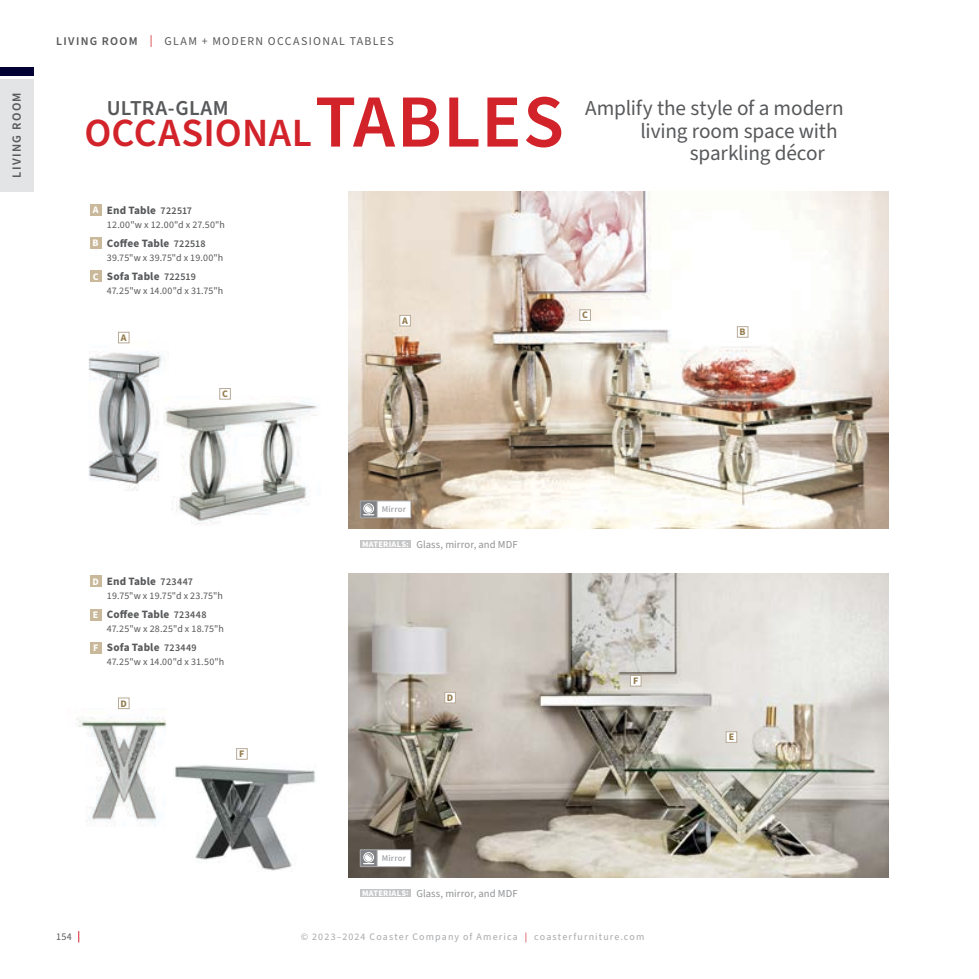
<style>
.page{position:relative;width:979px;height:979px;background:#fff}
.page>*{position:absolute;margin:0;border:0;box-sizing:border-box;transform-origin:0 0}
.t1{font:600 40px "Source Sans Pro";letter-spacing:.005em;color:#d2232a}
.t2{font:21.25px "Source Sans Pro";letter-spacing:-.005em;color:#58595b}
.t3{font:600 21.25px "Source Sans Pro";letter-spacing:.01em;color:#58595b}
.t4{font:600 12.5px "Source Sans Pro";letter-spacing:.105em;color:#58595b}
.t5{font:11.88px "Source Sans Pro";letter-spacing:.11em;color:#58595b}
.t6{font:700 11.25px "Source Sans Pro";letter-spacing:.01em;color:#58595b}
.t7{font:10.62px "Source Sans Pro";letter-spacing:.01em;color:#909295}
.t8{font:10px "Source Sans Pro";letter-spacing:.02em;color:#58595b}
.t9{font:10px "Source Sans Pro";letter-spacing:.11em;color:#a7a9ac}
.t10{font:700 10px "Source Sans Pro";color:#947d4e}
.t11{font:600 8.75px "Source Sans Pro";letter-spacing:.02em;color:#a7a9ac}
.s1{font-weight:600}
.s2{color:#d2232a}
.s3{font-size:75px}
.s4{font-size:10px;color:#fff}
.s5{font-weight:600;font-size:10px}
.s6{font-weight:700;font-size:8.5px;color:#fff}
</style>
<div class="page">
<div style="left:0;top:68px;width:34px;height:8px;background:#030034"></div>
<div style="left:0;top:79px;width:34px;height:112px;background:#e3e4e5"></div>
<img style="left:349px;top:191px;width:540px;height:338px">
<img style="left:349px;top:574px;width:540px;height:304px">
<img style="left:88px;top:342px;width:74px;height:149px">
<img style="left:76px;top:709px;width:90px;height:117px">
<img style="left:163px;top:399px;width:154px;height:125px">
<img style="left:175px;top:765px;width:141px;height:106px">
<div style="left:400px;top:315px;width:10px;height:11px;background:#fff"></div>
<div style="left:399px;top:315px;width:12px;height:11px;border:1px solid #b8aa98"></div>
<div style="left:737px;top:327px;width:11px;height:10px;background:#fff"></div>
<div style="left:737px;top:326px;width:11px;height:12px;border:1px solid #b8aa98"></div>
<div style="left:580px;top:310px;width:10px;height:10px;background:#fff"></div>
<div style="left:579px;top:309px;width:12px;height:12px;border:1px solid #b8aa98"></div>
<div style="left:219px;top:388px;width:12px;height:11px;border:1px solid #b8aa98"></div>
<div style="left:236px;top:748px;width:12px;height:11px;border:1px solid #b8aa98"></div>
<div style="left:90px;top:204px;width:11px;height:12px;background:#c9b899"></div>
<div style="left:90px;top:238px;width:11px;height:11px;background:#c9b899"></div>
<div style="left:90px;top:271px;width:11px;height:11px;background:#c9b899"></div>
<div style="left:90px;top:576px;width:11px;height:11px;background:#c9b899"></div>
<div style="left:90px;top:609px;width:11px;height:11px;background:#c9b899"></div>
<div style="left:90px;top:642px;width:11px;height:11px;background:#c9b899"></div>
<div style="left:360px;top:540px;width:51px;height:8px;background:#c5c6c8"></div>
<div style="left:360px;top:889px;width:51px;height:8px;background:#c5c6c8"></div>
<div style="left:377px;top:501px;width:34px;height:17px;background:#fff"></div>
<hr style="left:377px;top:501px;width:34px;height:1px;background:#a7a9ac">
<svg style="left:411px;top:501px;width:1px;height:17px"></svg>
<hr style="left:377px;top:517px;width:34px;height:1px;background:#a7a9ac">
<svg style="left:360px;top:501px;width:18px;height:17px"></svg>
<div style="left:377px;top:850px;width:34px;height:16px;background:#fff"></div>
<hr style="left:377px;top:849px;width:34px;height:1px;background:#a7a9ac">
<svg style="left:411px;top:850px;width:1px;height:16px"></svg>
<hr style="left:377px;top:866px;width:34px;height:1px;background:#a7a9ac">
<svg style="left:360px;top:849px;width:18px;height:18px"></svg>
<div style="left:118px;top:332px;width:11px;height:11px;border:1px solid #b8aa98"></div>
<div style="left:118px;top:698px;width:11px;height:11px;border:1px solid #b8aa98"></div>
<div style="left:726px;top:732px;width:11px;height:10px;background:#fff"></div>
<div style="left:726px;top:731px;width:11px;height:11px;border:1px solid #b8aa98"></div>
<div style="left:630px;top:675px;width:11px;height:11px;background:#fff"></div>
<div style="left:630px;top:675px;width:11px;height:11px;border:1px solid #b8aa98"></div>
<div style="left:445px;top:692px;width:10px;height:11px;background:#fff"></div>
<div style="left:444px;top:692px;width:12px;height:11px;border:1px solid #b8aa98"></div>
<p class="t4" style="left:8px;top:178px;width:87px;rotate:-90deg">LIVING ROOM</p>
<p class="t5" style="left:56px;top:33px;width:339px"><span class="s1">LIVING ROOM</span> <span class="s2">|</span> GLAM + MODERN OCCASIONAL TABLES</p>
<h1 class="t1" style="left:84px;top:106px;width:481px">OCCASIONAL<span class="s3">TABLES</span></h1>
<h2 class="t3" style="left:107px;top:94px;width:123px">ULTRA-GLAM</h2>
<p class="t6" style="left:93px;top:202px;width:101px"><span class="s4">A</span> End Table <span class="s5">722517</span></p>
<p class="t8" style="left:107px;top:218px;width:120px">12.00"w x 12.00"d x 27.50"h</p>
<p class="t6" style="left:93px;top:235px;width:115px"><span class="s4">B</span> Coffee Table <span class="s5">722518</span></p>
<p class="t8" style="left:107px;top:251px;width:118px">39.75"w x 39.75"d x 19.00"h</p>
<p class="t6" style="left:93px;top:269px;width:105px"><span class="s4">C</span> Sofa Table <span class="s5">722519</span></p>
<p class="t8" style="left:107px;top:284px;width:118px">47.25"w x 14.00"d x 31.75"h</p>
<p class="t10" style="left:121px;top:331px;width:7px">A</p>
<p class="t10" style="left:222px;top:387px;width:7px">C</p>
<p class="t10" style="left:402px;top:314px;width:7px">A</p>
<h2 class="t2" style="left:585px;top:94px;width:260px">Amplify the style of a modern</h2>
<h2 class="t2" style="left:640px;top:116px;width:199px">living room space with</h2>
<h2 class="t2" style="left:690px;top:139px;width:137px">sparkling décor</h2>
<p class="t10" style="left:582px;top:308px;width:7px">C</p>
<p class="t10" style="left:739px;top:325px;width:8px">B</p>
<p class="t11" style="left:382px;top:503px;width:26px">Mirror</p>
<p class="t6" style="left:92px;top:574px;width:102px"><span class="s4">D</span> End Table <span class="s5">723447</span></p>
<p class="t8" style="left:107px;top:589px;width:117px">19.75"w x 19.75"d x 23.75"h</p>
<p class="t6" style="left:93px;top:607px;width:115px"><span class="s4">E</span> Coffee Table <span class="s5">723448</span></p>
<p class="t8" style="left:107px;top:622px;width:118px">47.25"w x 28.25"d x 18.75"h</p>
<p class="t6" style="left:93px;top:640px;width:105px"><span class="s4">F</span> Sofa Table <span class="s5">723449</span></p>
<p class="t8" style="left:107px;top:655px;width:119px">47.25"w x 14.00"d x 31.50"h</p>
<p class="t10" style="left:121px;top:696px;width:8px">D</p>
<p class="t10" style="left:239px;top:747px;width:7px">F</p>
<p class="t7" style="left:362px;top:537px;width:157px"><span class="s6">MATERIALS:</span> Glass, mirror, and MDF</p>
<p class="t10" style="left:447px;top:691px;width:8px">D</p>
<p class="t11" style="left:382px;top:852px;width:26px">Mirror</p>
<p class="t7" style="left:362px;top:886px;width:157px"><span class="s6">MATERIALS:</span> Glass, mirror, and MDF</p>
<p class="t10" style="left:633px;top:674px;width:7px">F</p>
<p class="t8" style="left:56px;top:930px;width:17px">154</p>
<p class="t9" style="left:301px;top:930px;width:345px">© 2023–2024 Coaster Company of America <span class="s2">|</span> coasterfurniture.com</p>
<p class="t10" style="left:728px;top:730px;width:7px">E</p>
</div>
